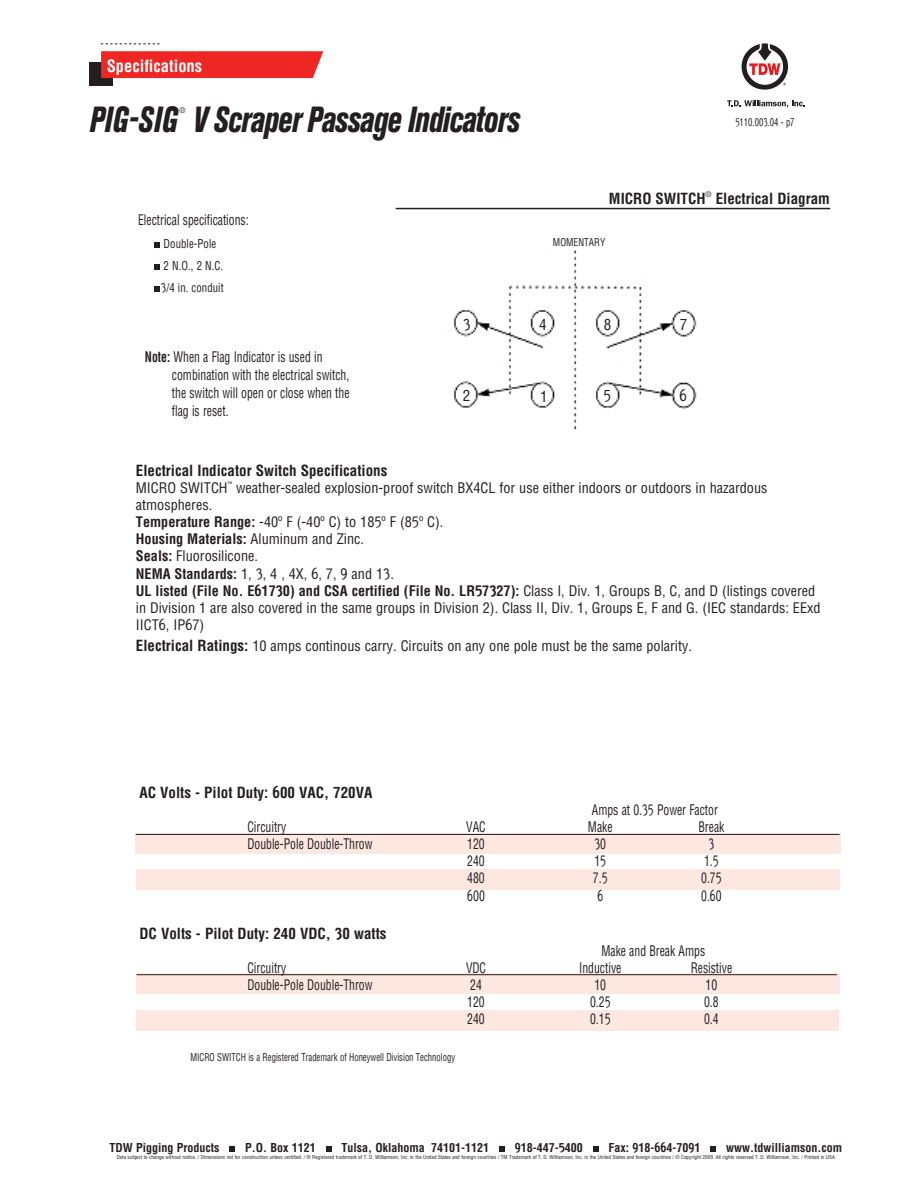
<style>
.page{position:relative;width:918px;height:1188px;background:#fff}
.page>*{position:absolute;margin:0;border:0;box-sizing:border-box;transform-origin:0 0}
.t1{font:italic 800 condensed 36px "Akzidenz Grotesk BE";letter-spacing:-.02em;color:#231f20;scale:.8 1}
.Catagory{font:700 condensed 16.5px "Helfaxx";color:#fff}
.t2{font:700 condensed 15px "Helfaxx";color:#231f20}
.t3{font:condensed 15px "Helfaxx";color:#231f20}
.Bodu_Text{font:condensed 14.25px/17.1px "Helfaxx";color:#231f20}
.Bodu_Text-2{font:condensed 14.25px/18px "Helfaxx";color:#231f20;scale:.82 1}
.t4{font:700 condensed 14.25px "Helfaxx";color:#231f20}
.bod_text_lft{font:condensed 14.25px "Helfaxx";color:#231f20;scale:.82 1}
.t5{font:700 condensed 12px "Helfaxx";color:#231f20}
.Bodu_Text-3{font:condensed 12px "Helfaxx";letter-spacing:.005em;color:#231f20;scale:.9 1}
.asterisk{font:condensed 10.5px "Helfaxx";color:#231f20;scale:.82 1}
.captions_sm{font:condensed 10.5px "Helfaxx";letter-spacing:.005em;color:#231f20;scale:.9 1}
.t6{font:condensed 7.5px "Helfaxx";color:#231f20}
.t7{font:condensed 6px "Helfaxx";color:#231f20}
.t8{font:condensed 5.25px "Helfaxx";color:#231f20}
.s1{font-weight:700}
.s2{font-weight:400}
.s3{font-weight:700;font-size:15px}
</style>
<div class="page">
<div style="left:89px;top:62px;width:24px;height:24px;background:#231f20"></div>
<div style="left:101px;top:51px;width:222px;height:27px;background:#ee2724"></div>
<svg style="left:101px;top:44px;width:59px;height:1px"></svg>
<div style="left:137px;top:1010px;width:702px;height:20px;background:#fde7e1"></div>
<div style="left:136px;top:973px;width:704px;height:21px;background:#fde7e1"></div>
<hr style="left:137px;top:974px;width:700px;height:1px;background:#231f20">
<div style="left:136px;top:869px;width:704px;height:21px;background:#fde7e1"></div>
<div style="left:135px;top:833px;width:705px;height:20px;background:#fde7e1"></div>
<hr style="left:136px;top:834px;width:704px;height:1px;background:#231f20">
<img style="left:454px;top:250px;width:243px;height:180px">
<hr style="left:396px;top:208px;width:434px;height:1px;background:#231f20">
<svg style="left:154px;top:242px;width:5px;height:6px"></svg>
<svg style="left:154px;top:264px;width:5px;height:6px"></svg>
<svg style="left:154px;top:287px;width:5px;height:5px"></svg>
<svg style="left:229px;top:1147px;width:6px;height:5px"></svg>
<svg style="left:326px;top:1147px;width:5px;height:5px"></svg>
<svg style="left:499px;top:1147px;width:6px;height:5px"></svg>
<svg style="left:593px;top:1147px;width:6px;height:5px"></svg>
<svg style="left:710px;top:1147px;width:6px;height:5px"></svg>
<svg style="left:727px;top:100px;width:78px;height:8px"></svg>
<svg style="left:742px;top:43px;width:46px;height:47px"></svg>
<p class="Catagory" style="left:107px;top:56px;width:97px">Specifications</p>
<p class="t1" style="left:89px;top:100px;width:540px">PIG-SIG V Scraper Passage Indicators</p>
<p class="t6" style="left:180px;top:105px;width:7px">®</p>
<p class="bod_text_lft" style="left:138px;top:211px;width:136px">Electrical specifications:</p>
<p class="Bodu_Text-3" style="left:164px;top:236px;width:60px">Double-Pole</p>
<p class="Bodu_Text-3" style="left:164px;top:258px;width:68px">2 N.O., 2 N.C.</p>
<p class="Bodu_Text-3" style="left:161px;top:280px;width:71px">3/4 in. conduit</p>
<p class="asterisk" style="left:735px;top:115px;width:74px">5110.003.04 - p7</p>
<p class="t2" style="left:609px;top:190px;width:98px">MICRO SWITCH</p>
<p class="t6" style="left:706px;top:189px;width:7px">®</p>
<p class="t2" style="left:716px;top:190px;width:116px">Electrical Diagram</p>
<p class="captions_sm" style="left:553px;top:236px;width:60px">MOMENTARY</p>
<p class="Bodu_Text-2" style="left:172px;top:348px;width:218px;text-indent:-27px"><span class="s1">Note:</span> When a Flag Indicator is used in combination with the electrical switch, the switch will open or close when the flag is reset.</p>
<p class="t3" style="left:463px;top:315px;width:9px">3</p>
<p class="t3" style="left:539px;top:315px;width:9px">4</p>
<p class="t3" style="left:680px;top:315px;width:9px">7</p>
<p class="t3" style="left:604px;top:316px;width:9px">8</p>
<p class="t3" style="left:463px;top:386px;width:9px">2</p>
<p class="t3" style="left:540px;top:388px;width:9px">1</p>
<p class="t3" style="left:604px;top:387px;width:9px">5</p>
<p class="t3" style="left:679px;top:387px;width:9px">6</p>
<p class="t2" style="left:136px;top:461px;width:253px">Electrical Indicator Switch Specifications</p>
<p class="Bodu_Text" style="left:136px;top:479px;width:93px">MICRO SWITCH</p>
<p class="t7" style="left:228px;top:480px;width:6px">™</p>
<p class="Bodu_Text" style="left:236px;top:479px;width:533px">weather-sealed explosion-proof switch BX4CL for use either indoors or outdoors in hazardous</p>
<p class="Bodu_Text" style="left:136px;top:496px;width:78px">atmospheres.</p>
<p class="Bodu_Text" style="left:136px;top:513px;width:309px"><span class="s1">Temperature Range:</span> -40º F (-40º C) to 185º F (85º C).</p>
<p class="t4" style="left:136px;top:530px;width:230px">Housing Materials: <span class="s2">Aluminum and Zinc.</span></p>
<p class="Bodu_Text" style="left:136px;top:548px;width:124px"><span class="s1">Seals:</span> Fluorosilicone.</p>
<p class="Bodu_Text" style="left:136px;top:565px;width:260px"><span class="s1">NEMA Standards:</span> 1, 3, 4 , 4X, 6, 7, 9 and 13.</p>
<p class="Bodu_Text" style="left:136px;top:582px;width:686px"><span class="s1">UL listed (File No. E61730) and CSA certified (File No. LR57327):</span> Class I, Div. 1, Groups B, C, and D (listings covered in Division 1 are also covered in the same groups in Division 2). Class II, Div. 1, Groups E, F and G. (IEC standards: EExd<br>IICT6, IP67)</p>
<p class="Bodu_Text" style="left:136px;top:637px;width:558px"><span class="s3">Electrical Ratings:</span> 10 amps continous carry. Circuits on any one pole must be the same polarity.</p>
<p class="t2" style="left:139px;top:783px;width:235px">AC Volts - Pilot Duty: 600 VAC, 720VA</p>
<p class="Bodu_Text-2" style="left:592px;top:801px;width:155px">Amps at 0.35 Power Factor</p>
<p class="Bodu_Text-2" style="left:247px;top:818px;width:49px">Circuitry</p>
<p class="Bodu_Text-2" style="left:466px;top:818px;width:25px">VAC</p>
<p class="Bodu_Text-2" style="left:588px;top:818px;width:32px">Make</p>
<p class="Bodu_Text-2" style="left:698px;top:818px;width:33px">Break</p>
<p class="Bodu_Text-2" style="left:247px;top:835px;width:154px">Double-Pole Double-Throw</p>
<p class="Bodu_Text-2" style="left:467px;top:835px;width:23px">120</p>
<p class="Bodu_Text-2" style="left:594px;top:835px;width:16px">30</p>
<p class="Bodu_Text-2" style="left:709px;top:835px;width:9px">3</p>
<p class="Bodu_Text-2" style="left:467px;top:852px;width:23px">240</p>
<p class="Bodu_Text-2" style="left:594px;top:852px;width:16px">15</p>
<p class="Bodu_Text-2" style="left:704px;top:852px;width:19px">1.5</p>
<p class="Bodu_Text-2" style="left:467px;top:869px;width:23px">480</p>
<p class="Bodu_Text-2" style="left:593px;top:869px;width:19px">7.5</p>
<p class="Bodu_Text-2" style="left:701px;top:869px;width:26px">0.75</p>
<p class="Bodu_Text-2" style="left:467px;top:886px;width:23px">600</p>
<p class="Bodu_Text-2" style="left:597px;top:886px;width:9px">6</p>
<p class="Bodu_Text-2" style="left:701px;top:886px;width:26px">0.60</p>
<p class="t2" style="left:139px;top:924px;width:249px">DC Volts - Pilot Duty: 240 VDC, 30 watts</p>
<p class="Bodu_Text-2" style="left:601px;top:942px;width:128px">Make and Break Amps</p>
<p class="Bodu_Text-2" style="left:247px;top:959px;width:49px">Circuitry</p>
<p class="Bodu_Text-2" style="left:466px;top:959px;width:26px">VDC</p>
<p class="Bodu_Text-2" style="left:579px;top:959px;width:53px">Inductive</p>
<p class="Bodu_Text-2" style="left:691px;top:959px;width:52px">Resistive</p>
<p class="Bodu_Text-2" style="left:247px;top:976px;width:154px">Double-Pole Double-Throw</p>
<p class="Bodu_Text-2" style="left:470px;top:976px;width:16px">24</p>
<p class="Bodu_Text-2" style="left:594px;top:976px;width:16px">10</p>
<p class="Bodu_Text-2" style="left:706px;top:976px;width:16px">10</p>
<p class="Bodu_Text-2" style="left:467px;top:993px;width:23px">120</p>
<p class="Bodu_Text-2" style="left:590px;top:993px;width:26px">0.25</p>
<p class="Bodu_Text-2" style="left:704px;top:993px;width:19px">0.8</p>
<p class="Bodu_Text-2" style="left:467px;top:1010px;width:23px">240</p>
<p class="Bodu_Text-2" style="left:590px;top:1010px;width:26px">0.15</p>
<p class="Bodu_Text-2" style="left:704px;top:1010px;width:19px">0.4</p>
<p class="asterisk" style="left:190px;top:1050px;width:324px">MICRO SWITCH is a Registered Trademark of Honeywell Division Technology</p>
<p class="t5" style="left:110px;top:1141px;width:111px">TDW Pigging Products</p>
<p class="t5" style="left:245px;top:1141px;width:72px">P.O. Box 1121</p>
<p class="t5" style="left:341px;top:1141px;width:149px">Tulsa, Oklahoma 74101-1121</p>
<p class="t5" style="left:515px;top:1141px;width:69px">918-447-5400</p>
<p class="t5" style="left:608px;top:1141px;width:93px">Fax: 918-664-7091</p>
<p class="t5" style="left:726px;top:1141px;width:118px">www.tdwilliamson.com</p>
<p class="t8" style="left:117px;top:1153px;width:720px">Data subject to change without notice. / Dimensions not for construction unless certified. / ® Registered trademark of T. D. Williamson, Inc. in the United States and foreign countries / TM Trademark of T. D. Williamson, Inc. in the United States and foreign countries / © Copyright 2009. All rights reserved T. D. Williamson, Inc. / Printed in USA</p>
</div>
